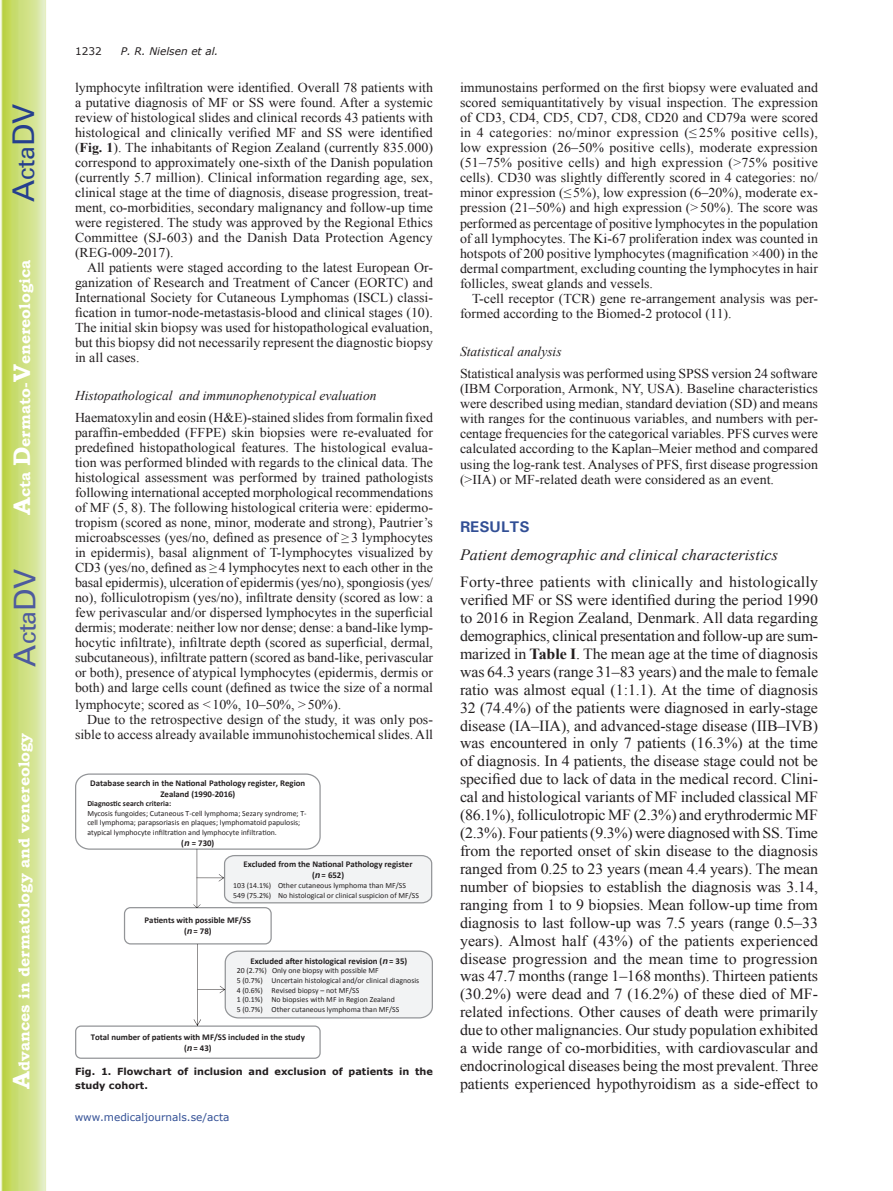
<style>
.page{position:relative;width:893px;height:1191px;background:#fff}
.page>*{position:absolute;margin:0;border:0;box-sizing:border-box;transform-origin:0 0}
.t1{font:30px "Univers";color:#4d5a9e}
.t2{font:30px "Univers";color:#253f8e}
.t3{font:italic 15.75px "Times New Roman";color:#231f20}
.t4{font:15.45px/17.9px "Times New Roman";letter-spacing:-.005em;color:#231f20;text-align:justify}
.t5{font:700 15.45px "Bookman Old Style";color:#fff}
.t6{font:700 15.45px "Univers";color:#324f95}
.t7{font:13.5px/15px "Times New Roman";color:#231f20;text-align:justify}
.t8{font:italic 13.5px "Times New Roman";color:#231f20}
.t9{font:10.5px "Verdana";color:#324f95}
.t10{font:italic 10.5px "Verdana";color:#231f20}
.t11{font:10.5px "Verdana";color:#231f20}
.t12{font:700 9.75px/13.5px "Verdana";color:#231f20}
.t13{font:700 8.85px/10.8px "Calibri";color:#231f20;text-align:center}
.t14{font:7.8px/9.6px "Calibri";color:#231f20}
.t15{font:700 7.8px "Calibri";color:#231f20}
.s1{font-size:24px}
.s2{font-weight:700}
.s3{font-family:"Arial";font-style:italic}
</style>
<div class="page">
<svg style="left:1px;top:0;width:45px;height:1191px;background:#cfe084"></svg>
<div style="left:124px;top:907px;width:148px;height:37px;border:1px solid #939598;border-radius:6px"></div>
<div style="left:75px;top:1025px;width:246px;height:33px;border:1px solid #939598;border-radius:5px"></div>
<svg style="left:75px;top:773px;width:358px;height:135px"></svg>
<svg style="left:194px;top:944px;width:239px;height:82px"></svg>
<h1 class="t2" style="left:6px;top:202px;width:100px;rotate:-90deg">A<span class="s1">cta</span>DV</h1>
<p class="t5" style="left:15px;top:515px;width:257px;rotate:-90deg"><span class="s1">A</span>cta <span class="s1">D</span>ermato-<span class="s1">V</span>enereologica</p>
<h1 class="t1" style="left:7px;top:666px;width:100px;rotate:-90deg">A<span class="s1">cta</span>DV</h1>
<p class="t5" style="left:15px;top:1088px;width:357px;rotate:-90deg"><span class="s1">A</span>dvances in dermatology and venereology</p>
<p class="t11" style="left:75px;top:44px;width:28px">1232</p>
<p class="t10" style="left:121px;top:44px;width:99px">P. R. Nielsen et al.</p>
<p class="t7" style="left:75px;top:80px;width:360px">lymphocyte infiltration were identified. Overall 78 patients with a putative diagnosis of MF or SS were found. After a systemic review of histological slides and clinical records 43 patients with histological and clinically verified MF and SS were identified (<span class="s2">Fig. 1</span>). The inhabitants of Region Zealand (currently 835.000) correspond to approximately one-sixth of the Danish population (currently 5.7 million). Clinical information regarding age, sex, clinical stage at the time of diagnosis, disease progression, treat&shy;ment, co-morbidities, secondary malignancy and follow-up time were registered. The study was approved by the Regional Ethics Committee (SJ-603) and the Danish Data Protection Agency (REG-009-2017).</p>
<p class="t7" style="left:75px;top:260px;width:360px;text-indent:12px">All patients were staged according to the latest European Or&shy;ganization of Research and Treatment of Cancer (EORTC) and International Society for Cutaneous Lymphomas (ISCL) classi&shy;fication in tumor-node-metastasis-blood and clinical stages (10).<br>The initial skin biopsy was used for histopathological evaluation, but this biopsy did not necessarily represent the diagnostic biopsy in all cases.</p>
<p class="t8" style="left:75px;top:386px;width:303px">Histopathological and immunophenotypical evaluation</p>
<p class="t7" style="left:75px;top:410px;width:360px">Haematoxylin and eosin (H&amp;E)-stained slides from formalin fixed paraffin-embedded (FFPE) skin biopsies were re-evaluated for predefined histopathological features. The histological evalua&shy;tion was performed blinded with regards to the clinical data. The histological assessment was performed by trained pathologists following international accepted morphological recommendations of MF (5, 8). The following histological criteria were: epidermo&shy;tropism (scored as none, minor, moderate and strong), Pautrier’s microabscesses (yes/no, defined as presence of ≥3 lymphocytes in epidermis), basal alignment of T-lymphocytes visualized by CD3 (yes/no, defined as ≥4 lymphocytes next to each other in the basal epidermis), ulceration of epidermis (yes/no), spongiosis (yes/ no), folliculotropism (yes/no), infiltrate density (scored as low: a few perivascular and/or dispersed lymphocytes in the superficial dermis; moderate: neither low nor dense; dense: a band-like lymp&shy;hocytic infiltrate), infiltrate depth (scored as superficial, dermal, subcutaneous), infiltrate pattern (scored as band-like, perivascular or both), presence of atypical lymphocytes (epidermis, dermis or both) and large cells count (defined as twice the size of a normal</p>
<p class="t7" style="left:75px;top:696px;width:268px">lymphocyte; scored as &lt;10%, 10–50%, &gt;50%).</p>
<p class="t7" style="left:87px;top:711px;width:347px">Due to the retrospective design of the study, it was only pos-</p>
<p class="t7" style="left:75px;top:726px;width:360px">sible to access already available immunohistochemical slides. All</p>
<p class="t13" style="left:90px;top:777px;width:217px">Database search in the National Pathology register, Region<br>Zealand (1990-2016)</p>
<p class="t15" style="left:87px;top:799px;width:85px">Diagnostic search criteria:</p>
<p class="t14" style="left:87px;top:808px;width:221px">Mycosis fungoides; Cutaneous T-cell lymphoma; Sezary syndrome; T&shy;cell lymphoma; parapsoriasis en plaques; lymphomatoid papulosis; atypical lymphocyte infiltration and lymphocyte infiltration.</p>
<p class="t13" style="left:181px;top:836px;width:35px">(<span class="s3">n</span> = 730)</p>
<p class="t13" style="left:243px;top:858px;width:171px">Excluded from the National Pathology register (<span class="s3">n</span>= 652)</p>
<p class="t14" style="left:233px;top:880px;width:187px">103 (14.1%) Other cutaneous lymphoma than MF/SS<br>549 (75.2%) No histological or clinical suspicion of MF/SS</p>
<p class="t13" style="left:145px;top:914px;width:108px">Patients with possible MF/SS (<span class="s3">n</span>= 78)</p>
<p class="t13" style="left:250px;top:955px;width:158px">Excluded after histological revision (<span class="s3">n</span> = 35)</p>
<p class="t14" style="left:237px;top:965px;width:184px">20 (2.7%) Only one biopsy with possible MF<br>5 (0.7%) Uncertain histological and/or clinical diagnosis 4 (0.6%) Revised biopsy – not MF/SS<br>1 (0.1%) No biopsies with MF in Region Zealand<br>5 (0.7%) Other cutaneous lymphoma than MF/SS</p>
<p class="t13" style="left:91px;top:1031px;width:216px">Total number of patients with MF/SS included in the study (<span class="s3">n</span>= 43)</p>
<p class="t12" style="left:75px;top:1065px;width:359px">Fig. 1. Flowchart of inclusion and exclusion of patients in the study cohort.</p>
<p class="t9" style="left:75px;top:1110px;width:156px">www.medicaljournals.se/acta</p>
<p class="t7" style="left:460px;top:80px;width:360px">immunostains performed on the first biopsy were evaluated and scored semiquantitatively by visual inspection. The expression of CD3, CD4, CD5, CD7, CD8, CD20 and CD79a were scored in 4 categories: no/minor expression (≤ 25% positive cells), low expression (26–50% positive cells), moderate expression (51–75% positive cells) and high expression (&gt;75% positive cells). CD30 was slightly differently scored in 4 categories: no/ minor expression (≤5%), low expression (6–20%), moderate ex&shy;pression (21–50%) and high expression (&gt;50%). The score was performed as percentage of positive lymphocytes in the population of all lymphocytes. The Ki-67 proliferation index was counted in hotspots of 200 positive lymphocytes (magnification ×400) in the dermal compartment, excluding counting the lymphocytes in hair follicles, sweat glands and vessels.</p>
<p class="t7" style="left:460px;top:291px;width:359px;text-indent:12px">T-cell receptor (TCR) gene re-arrangement analysis was per&shy;formed according to the Biomed-2 protocol (11).</p>
<p class="t8" style="left:460px;top:342px;width:103px">Statistical analysis</p>
<p class="t7" style="left:460px;top:366px;width:360px">Statistical analysis was performed using SPSS version 24 software (IBM Corporation, Armonk, NY, USA). Baseline characteristics were described using median, standard deviation (SD) and means with ranges for the continuous variables, and numbers with per&shy;centage frequencies for the categorical variables. PFS curves were calculated according to the Kaplan–Meier method and compared using the log-rank test. Analyses of PFS, first disease progression (&gt;IIA) or MF-related death were considered as an event.</p>
<p class="t6" style="left:460px;top:517px;width:71px">RESULTS</p>
<p class="t3" style="left:460px;top:544px;width:320px">Patient demographic and clinical characteristics</p>
<p class="t4" style="left:460px;top:573px;width:360px">Forty-three patients with clinically and histologically verified MF or SS were identified during the period 1990 to 2016 in Region Zealand, Denmark. All data regarding demographics, clinical presentation and follow-up are sum&shy;marized in <span class="s2">Table I</span>. The mean age at the time of diagnosis was 64.3 years (range 31–83 years) and the male to female ratio was almost equal (1:1.1). At the time of diagnosis 32 (74.4%) of the patients were diagnosed in early-stage disease (IA–IIA), and advanced-stage disease (IIB–IVB) was encountered in only 7 patients (16.3%) at the time of diagnosis. In 4 patients, the disease stage could not be specified due to lack of data in the medical record. Clini&shy;cal and histological variants of MF included classical MF (86.1%), folliculotropic MF (2.3%) and erythrodermic MF (2.3%). Four patients (9.3%) were diagnosed with SS. Time from the reported onset of skin disease to the diagnosis ranged from 0.25 to 23 years (mean 4.4 years). The mean number of biopsies to establish the diagnosis was 3.14, ranging from 1 to 9 biopsies. Mean follow-up time from diagnosis to last follow-up was 7.5 years (range 0.5–33 years). Almost half (43%) of the patients experienced disease progression and the mean time to progression was 47.7 months (range 1–168 months). Thirteen patients (30.2%) were dead and 7 (16.2%) of these died of MF&shy;related infections. Other causes of death were primarily due to other malignancies. Our study population exhibited a wide range of co-morbidities, with cardiovascular and endocrinological diseases being the most prevalent. Three patients experienced hypothyroidism as a side-effect to</p>
</div>
